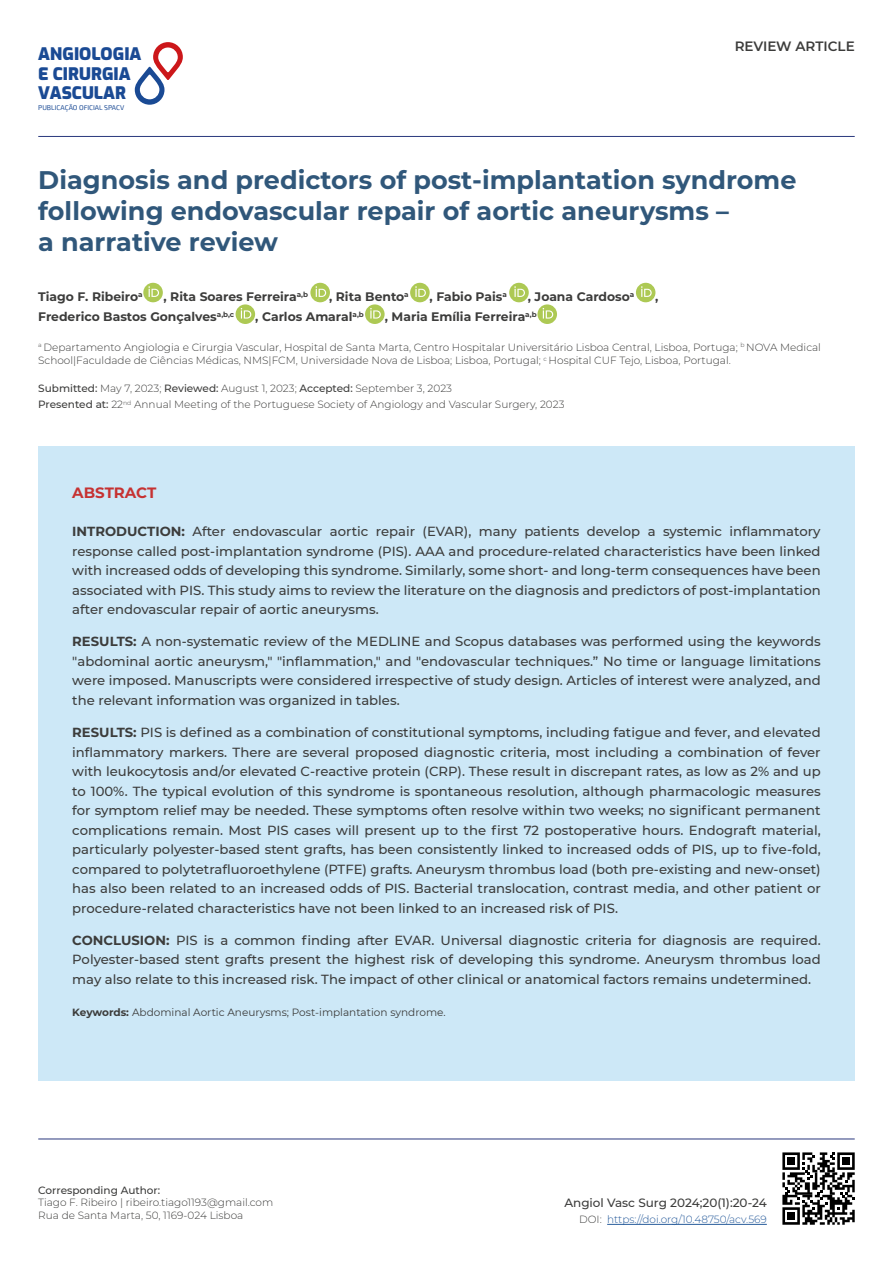
<style>
.page{position:relative;width:893px;height:1263px;background:#fff}
.page>*{position:absolute;margin:0;border:0;box-sizing:border-box;transform-origin:0 0}
.t1{font:700 25.5px/30.6px "Montserrat";color:#30577a}
.t2{font:900 17.1px/19.5px "Exo";color:#1a4a94}
.t3{font:700 15px "Montserrat";color:#c63232}
.t4{font:600 13.5px "Montserrat";color:#3c3c3b}
.t5{font:500 13.2px/19.5px "Montserrat";color:#3c3c3b;text-align:justify}
.t6{font:700 12.3px "Montserrat";color:#3c3c3b}
.t7{font:500 12px "Montserrat";color:#3c3c3b}
.t8{font:300 10.5px/13.5px "Montserrat";color:#3c3c3b}
.t9{font:10.5px "Montserrat";color:#3c3c3b}
.t10{font:300 10.5px "Montserrat";color:#275b9b}
.t11{font:500 10.5px "Montserrat";color:#3c3c3b}
.t12{font:6.9px "Exo 2";color:#1a4a94}
.s1{font-weight:500}
.s2{font-weight:700}
.s3{color:#3c3c3b}
</style>
<div class="page">
<hr style="left:38px;top:136px;width:817px;height:1px;background:#29387d">
<hr style="left:38px;top:1138px;width:817px;height:1px;background:#29387d">
<svg style="left:135px;top:42px;width:48px;height:63px"></svg>
<div style="left:38px;top:446px;width:817px;height:634px;background:#cde8f7"></div>
<hr style="left:607px;top:1224px;width:160px;height:1px;background:#275b9b">
<div style="left:143px;top:283px;width:20px;height:19px;background:#adc954;border-radius:50%"></div>
<svg style="left:148px;top:286px;width:11px;height:11px"></svg>
<div style="left:365px;top:304px;width:20px;height:20px;background:#adc954;border-radius:50%"></div>
<svg style="left:370px;top:308px;width:11px;height:11px"></svg>
<svg style="left:537px;top:304px;width:20px;height:20px"></svg>
<svg style="left:543px;top:308px;width:10px;height:11px"></svg>
<svg style="left:310px;top:283px;width:20px;height:19px"></svg>
<svg style="left:316px;top:286px;width:10px;height:11px"></svg>
<div style="left:410px;top:283px;width:20px;height:19px;background:#adc954;border-radius:50%"></div>
<svg style="left:415px;top:286px;width:11px;height:11px"></svg>
<div style="left:509px;top:283px;width:20px;height:19px;background:#adc954;border-radius:50%"></div>
<svg style="left:514px;top:286px;width:11px;height:11px"></svg>
<div style="left:636px;top:283px;width:19px;height:19px;background:#adc954;border-radius:50%"></div>
<svg style="left:641px;top:286px;width:11px;height:11px"></svg>
<svg style="left:236px;top:304px;width:19px;height:20px"></svg>
<svg style="left:241px;top:308px;width:10px;height:11px"></svg>
<svg style="left:782px;top:1152px;width:73px;height:73px"></svg>
<div style="left:787px;top:1157px;width:8px;height:8px;background:#000"></div>
<div style="left:842px;top:1157px;width:8px;height:8px;background:#000"></div>
<div style="left:787px;top:1212px;width:8px;height:8px;background:#000"></div>
<p class="t2" style="left:38px;top:45px;width:105px">ANGIOLOGIA<br>E CIRURGIA<br>VASCULAR</p>
<p class="t12" style="left:38px;top:104px;width:88px">PUBLICAÇÃO OFICIAL SPACV</p>
<p class="t4" style="left:735px;top:38px;width:122px">REVIEW ARTICLE</p>
<h1 class="t1" style="left:38px;top:164px;width:760px">Diagnosis and predictors of post-implantation syndrome following endovascular repair of aortic aneurysms –<br>a narrative review</h1>
<p class="t6" style="left:38px;top:288px;width:106px">Tiago F. Ribeiro<sup>a</sup></p>
<p class="t6" style="left:164px;top:288px;width:146px">, Rita Soares Ferreira<sup>a,b</sup></p>
<p class="t6" style="left:329px;top:288px;width:81px">, Rita Bento<sup>a</sup></p>
<p class="t6" style="left:430px;top:288px;width:79px">, Fabio Pais<sup>a</sup></p>
<p class="t6" style="left:528px;top:288px;width:108px">, Joana Cardoso<sup>a</sup></p>
<p class="t6" style="left:655px;top:288px;width:5px">,</p>
<p class="t6" style="left:38px;top:307px;width:197px">Frederico Bastos Gonçalves<sup>a,b,c</sup></p>
<p class="t6" style="left:255px;top:307px;width:110px">, Carlos Amaral<sup>a,b</sup></p>
<p class="t6" style="left:385px;top:307px;width:153px">, Maria Emília Ferreira<sup>a,b</sup></p>
<p class="t8" style="left:38px;top:340px;width:784px"><sup>a</sup> Departamento Angiologia e Cirurgia Vascular, Hospital de Santa Marta, Centro Hospitalar Universitário Lisboa Central, Lisboa, Portuga; <sup>b</sup> NOVA Medical<br>School|Faculdade de Ciências Médicas, NMS|FCM, Universidade Nova de Lisboa; Lisboa, Portugal; <sup>c</sup> Hospital CUF Tejo, Lisboa, Portugal.</p>
<p class="t8" style="left:38px;top:380px;width:528px;line-height:16.5px"><span class="s1">Submitted:</span> May 7, 2023; <span class="s1">Reviewed:</span> August 1, 2023; <span class="s1">Accepted:</span> September 3, 2023<br><span class="s1">Presented at:</span> 22<sup>nd</sup> Annual Meeting of the Portuguese Society of Angiology and Vascular Surgery, 2023</p>
<p class="t3" style="left:72px;top:482px;width:86px">ABSTRACT</p>
<p class="t5" style="left:72px;top:522px;width:750px"><span class="s2">INTRODUCTION:</span> After endovascular aortic repair (EVAR), many patients develop a systemic inflammatory response called post-implantation syndrome (PIS). AAA and procedure-related characteristics have been linked with increased odds of developing this syndrome. Similarly, some short- and long-term consequences have been associated with PIS. This study aims to review the literature on the diagnosis and predictors of post-implantation after endovascular repair of aortic aneurysms.</p>
<p class="t5" style="left:72px;top:632px;width:750px"><span class="s2">RESULTS:</span> A non-systematic review of the MEDLINE and Scopus databases was performed using the keywords "abdominal aortic aneurysm," "inflammation," and "endovascular techniques.” No time or language limitations were imposed. Manuscripts were considered irrespective of study design. Articles of interest were analyzed, and the relevant information was organized in tables.</p>
<p class="t5" style="left:72px;top:723px;width:750px"><span class="s2">RESULTS:</span> PIS is defined as a combination of constitutional symptoms, including fatigue and fever, and elevated inflammatory markers. There are several proposed diagnostic criteria, most including a combination of fever with leukocytosis and/or elevated C-reactive protein (CRP). These result in discrepant rates, as low as 2% and up to 100%. The typical evolution of this syndrome is spontaneous resolution, although pharmacologic measures for symptom relief may be needed. These symptoms often resolve within two weeks; no significant permanent complications remain. Most PIS cases will present up to the first 72 postoperative hours. Endograft material, particularly polyester-based stent grafts, has been consistently linked to increased odds of PIS, up to five-fold, compared to polytetrafluoroethylene (PTFE) grafts. Aneurysm thrombus load (both pre-existing and new-onset) has also been related to an increased odds of PIS. Bacterial translocation, contrast media, and other patient or procedure-related characteristics have not been linked to an increased risk of PIS.</p>
<p class="t5" style="left:72px;top:930px;width:750px"><span class="s2">CONCLUSION:</span> PIS is a common finding after EVAR. Universal diagnostic criteria for diagnosis are required.<br>Polyester-based stent grafts present the highest risk of developing this syndrome. Aneurysm thrombus load may also relate to this increased risk. The impact of other clinical or anatomical factors remains undetermined.</p>
<p class="t9" style="left:72px;top:1006px;width:375px"><span class="s2">Keywords:</span> Abdominal Aortic Aneurysms; Post-implantation syndrome.</p>
<p class="t11" style="left:38px;top:1183px;width:124px">Corresponding Author:</p>
<p class="t8" style="left:38px;top:1196px;width:236px;line-height:12.6px">Tiago F. Ribeiro | ribeiro.tiago1193@gmail.com<br>Rua de Santa Marta, 50, 1169-024 Lisboa</p>
<p class="t7" style="left:564px;top:1195px;width:204px">Angiol Vasc Surg 2024;20(1):20-24</p>
<p class="t10" style="left:579px;top:1212px;width:189px"><span class="s3">DOI:</span> https://doi.org/10.48750/acv.569</p>
</div>
